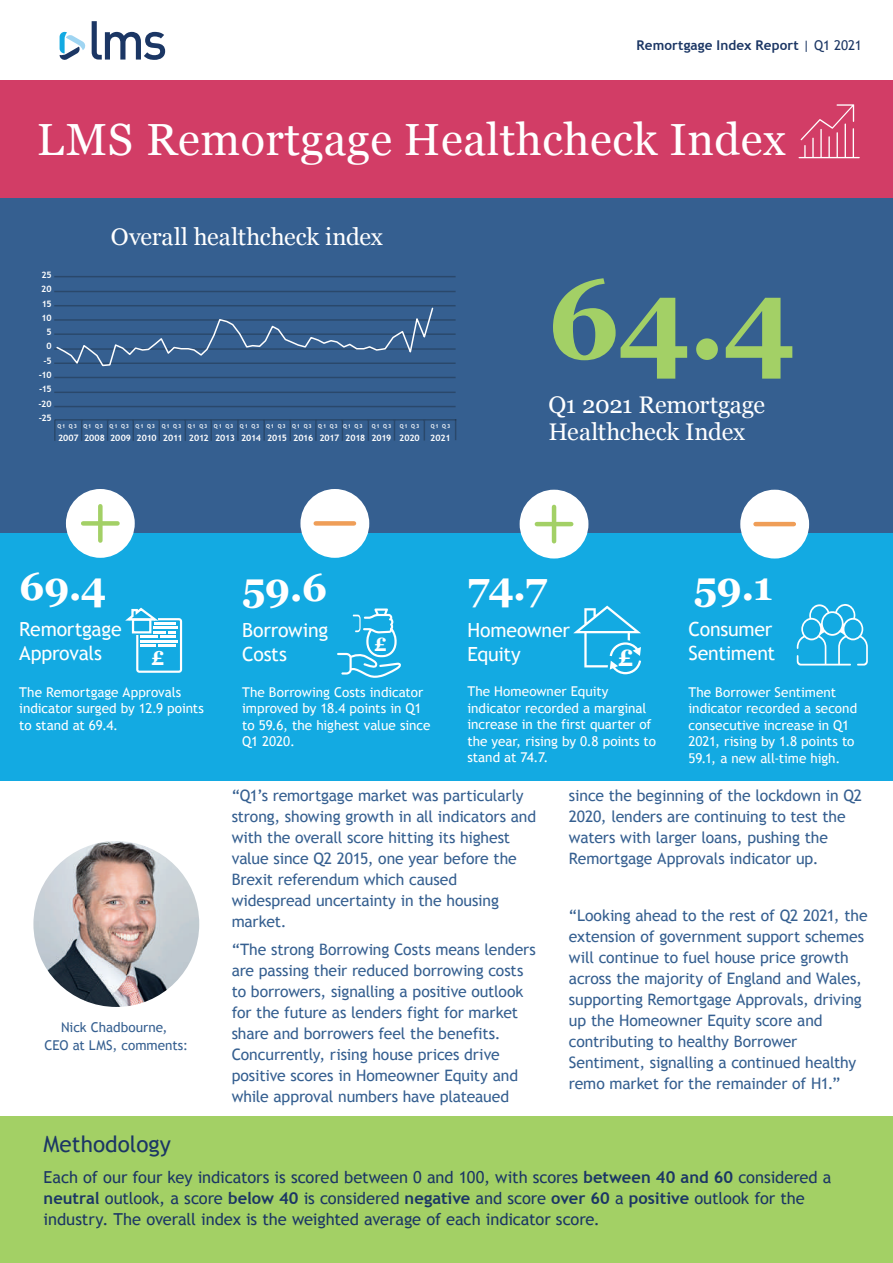
<style>
.page{position:relative;width:893px;height:1263px;background:#fff}
.page>*{position:absolute;margin:0;border:0;box-sizing:border-box;transform-origin:0 0}
.t1{font:700 112.5px "Georgia";color:#a3d066}
.t2{font:45px "Georgia";letter-spacing:.01em;color:#fff}
.t3{font:700 39.45px "Georgia";letter-spacing:-.02em;color:#fff}
.t4{font:24px/27px "Georgia";letter-spacing:-.01em;color:#fff}
.t5{font:700 23.55px "Georgia";color:#fff}
.t6{font:22.5px "Trebuchet MS";color:#1b3664}
.t7{font:700 20.1px "Georgia";color:#fff}
.t8{font:19.5px/24px "Trebuchet MS";letter-spacing:-.01em;color:#fff}
.t9{font:700 19.2px "Georgia";color:#fff}
.t10{font:16.5px/21px "Trebuchet MS";letter-spacing:-.005em;color:#1b3664}
.t11{font:15.75px/21px "Trebuchet MS";letter-spacing:-.01em;color:#355f90}
.t12{font:13.5px/16.5px "Trebuchet MS";letter-spacing:-.005em;color:#fff}
.t13{font:13.5px/18px "Trebuchet MS";color:#355f90;text-align:center}
.t14{font:700 13.5px "Trebuchet MS";letter-spacing:.01em;color:#1b3664}
.t15{font:700 8.85px/14.2px "Trebuchet MS";letter-spacing:-.015em;color:#fff;text-align:right}
.t16{font:700 5.4px "Trebuchet MS";letter-spacing:.165em;color:#fff}
.s1{font-weight:400}
.s2{font-weight:700}
</style>
<div class="page">
<div style="left:0;top:522px;width:893px;height:258px;background:#13aae2"></div>
<svg style="left:573px;top:606px;width:68px;height:68px"></svg>
<svg style="left:337px;top:608px;width:64px;height:70px"></svg>
<svg style="left:125px;top:607px;width:57px;height:66px"></svg>
<div style="left:132px;top:618px;width:19px;height:15px;border:2px solid #fff"></div>
<svg style="left:797px;top:604px;width:71px;height:61px"></svg>
<div style="left:0;top:1116px;width:893px;height:147px;background:#a3d065"></div>
<svg style="left:92px;top:21px;width:73px;height:39px"></svg>
<svg style="left:60px;top:32px;width:26px;height:28px"></svg>
<div style="left:0;top:81px;width:893px;height:118px;background:#d23d66"></div>
<div style="left:0;top:198px;width:893px;height:334px;background:#355f90"></div>
<img style="left:33px;top:841px;width:166px;height:166px;border-radius:83px">
<hr style="left:0;top:1262px;width:893px;height:1px;background:#575a5b">
<div style="left:520px;top:490px;width:68px;height:68px;background:#fff;border-radius:50%"></div>
<div style="left:740px;top:490px;width:69px;height:68px;background:#fff;border-radius:50%"></div>
<hr style="left:756px;top:522px;width:38px;height:4px;background:#ef9e58">
<div style="left:300px;top:489px;width:69px;height:69px;background:#fff;border-radius:50%"></div>
<div style="left:316px;top:521px;width:38px;height:5px;background:#ef9e58"></div>
<div style="left:66px;top:489px;width:69px;height:69px;background:#fff;border-radius:50%"></div>
<svg style="left:799px;top:104px;width:61px;height:54px"></svg>
<svg style="left:368px;top:421px;width:1px;height:20px"></svg>
<svg style="left:342px;top:421px;width:1px;height:20px"></svg>
<svg style="left:424px;top:421px;width:1px;height:20px"></svg>
<svg style="left:394px;top:421px;width:1px;height:20px"></svg>
<hr style="left:315px;top:420px;width:2px;height:21px;background:#111416">
<svg style="left:290px;top:421px;width:1px;height:20px"></svg>
<hr style="left:263px;top:420px;width:2px;height:21px;background:#111416">
<hr style="left:237px;top:420px;width:2px;height:21px;background:#111416">
<hr style="left:210px;top:420px;width:2px;height:21px;background:#111416">
<svg style="left:185px;top:421px;width:1px;height:20px"></svg>
<hr style="left:158px;top:420px;width:2px;height:21px;background:#111416">
<hr style="left:132px;top:420px;width:2px;height:21px;background:#111416">
<svg style="left:107px;top:421px;width:1px;height:20px"></svg>
<hr style="left:54px;top:420px;width:2px;height:21px;background:#111416">
<svg style="left:81px;top:421px;width:1px;height:20px"></svg>
<hr style="left:55px;top:419px;width:401px;height:2px;background:#111416">
<hr style="left:54px;top:406px;width:402px;height:1px;background:#111416">
<hr style="left:54px;top:392px;width:402px;height:1px;background:#111416">
<hr style="left:54px;top:377px;width:402px;height:1px;background:#111416">
<hr style="left:54px;top:362px;width:402px;height:2px;background:#111416">
<hr style="left:54px;top:333px;width:402px;height:2px;background:#111416">
<hr style="left:54px;top:319px;width:402px;height:2px;background:#111416">
<hr style="left:54px;top:305px;width:402px;height:1px;background:#111416">
<hr style="left:54px;top:291px;width:402px;height:1px;background:#111416">
<hr style="left:54px;top:276px;width:402px;height:1px;background:#111416">
<hr style="left:54px;top:348px;width:402px;height:2px;background:#111416">
<svg style="left:55px;top:306px;width:379px;height:61px"></svg>
<svg style="left:455px;top:419px;width:1px;height:21px"></svg>
<hr style="left:537px;top:522px;width:34px;height:4px;background:#a3d066">
<hr style="left:552px;top:507px;width:4px;height:34px;background:#a3d066">
<div style="left:83px;top:521px;width:35px;height:5px;background:#a3d066"></div>
<div style="left:98px;top:506px;width:5px;height:35px;background:#a3d066"></div>
<p class="t14" style="left:637px;top:37px;width:227px">Remortgage Index Report <span class="s1">| Q1 2021</span></p>
<h2 class="t2" style="left:37px;top:107px;width:750px">LMS Remortgage Healthcheck Index</h2>
<h3 class="t4" style="left:111px;top:223px;width:274px">Overall healthcheck index</h3>
<p class="t15" style="left:39px;top:268px;width:15px">25<br>20<br>15<br>10<br>5<br>0 -5 -10 -15 -20 -25</p>
<p class="t16" style="left:57px;top:423px;width:21px">Q1 Q3</p>
<p class="t16" style="left:83px;top:423px;width:21px">Q1 Q3</p>
<p class="t16" style="left:110px;top:423px;width:21px">Q1 Q3</p>
<p class="t16" style="left:136px;top:423px;width:21px">Q1 Q3</p>
<p class="t16" style="left:162px;top:423px;width:21px">Q1 Q3</p>
<p class="t16" style="left:188px;top:423px;width:21px">Q1 Q3</p>
<p class="t16" style="left:214px;top:423px;width:21px">Q1 Q3</p>
<p class="t16" style="left:240px;top:423px;width:21px">Q1 Q3</p>
<p class="t16" style="left:266px;top:423px;width:21px">Q1 Q3</p>
<p class="t16" style="left:292px;top:423px;width:21px">Q1 Q3</p>
<p class="t16" style="left:318px;top:423px;width:21px">Q1 Q3</p>
<p class="t16" style="left:343px;top:423px;width:21px">Q1 Q3</p>
<p class="t16" style="left:372px;top:423px;width:21px">Q1 Q3</p>
<p class="t16" style="left:400px;top:423px;width:21px">Q1 Q3</p>
<p class="t16" style="left:431px;top:423px;width:21px">Q1 Q3</p>
<p class="t15" style="left:58px;top:431px;width:22px">2007</p>
<p class="t15" style="left:84px;top:431px;width:22px">2008</p>
<p class="t15" style="left:110px;top:431px;width:22px">2009</p>
<p class="t15" style="left:137px;top:431px;width:22px">2010</p>
<p class="t15" style="left:163px;top:431px;width:21px">2011</p>
<p class="t15" style="left:293px;top:431px;width:22px">2016</p>
<p class="t15" style="left:189px;top:431px;width:21px">2012</p>
<p class="t15" style="left:215px;top:431px;width:21px">2013</p>
<p class="t15" style="left:241px;top:431px;width:22px">2014</p>
<p class="t15" style="left:267px;top:431px;width:21px">2015</p>
<p class="t15" style="left:319px;top:431px;width:21px">2017</p>
<p class="t15" style="left:345px;top:431px;width:22px">2018</p>
<p class="t15" style="left:371px;top:431px;width:21px">2019</p>
<p class="t15" style="left:399px;top:431px;width:22px">2020</p>
<p class="t15" style="left:430px;top:430px;width:22px">2021</p>
<h1 class="t1" style="left:547px;top:235px;width:250px">64.4</h1>
<h3 class="t4" style="left:548px;top:390px;width:218px">Q1 2021 Remortgage<br>Healthcheck Index</h3>
<h3 class="t3" style="left:19px;top:556px;width:89px">69.4</h3>
<h3 class="t3" style="left:242px;top:557px;width:87px">59.6</h3>
<h3 class="t3" style="left:467px;top:556px;width:81px">74.7</h3>
<h3 class="t3" style="left:694px;top:556px;width:80px">59.1</h3>
<p class="t8" style="left:19px;top:617px;width:104px">Remortgage<br>Approvals</p>
<p class="t7" style="left:151px;top:642px;width:15px">£</p>
<p class="t12" style="left:19px;top:684px;width:186px">The Remortgage Approvals indicator surged by 12.9 points to stand at 69.4.</p>
<p class="t8" style="left:242px;top:619px;width:88px">Borrowing<br>Costs</p>
<p class="t9" style="left:374px;top:630px;width:15px">£</p>
<p class="t12" style="left:242px;top:684px;width:190px">The Borrowing Costs indicator improved by 18.4 points in Q1 to 59.6, the highest value since<br>Q1 2020.</p>
<p class="t8" style="left:467px;top:618px;width:104px">Homeowner<br>Equity</p>
<h3 class="t5" style="left:617px;top:640px;width:18px">£</h3>
<p class="t12" style="left:467px;top:683px;width:190px">The Homeowner Equity indicator recorded a marginal increase in the first quarter of the year, rising by 0.8 points to stand at 74.7.</p>
<p class="t8" style="left:688px;top:617px;width:88px">Consumer<br>Sentiment</p>
<p class="t12" style="left:688px;top:684px;width:170px">The Borrower Sentiment indicator recorded a second consecutive increase in Q1<br>2021, rising by 1.8 points to<br>59.1, a new all-time high.</p>
<p class="t13" style="left:45px;top:1019px;width:145px">Nick Chadbourne,<br>CEO at LMS, comments:</p>
<p class="t11" style="left:232px;top:785px;width:306px">“Q1’s remortgage market was particularly strong, showing growth in all indicators and with the overall score hitting its highest value since Q2 2015, one year before the Brexit referendum which caused widespread uncertainty in the housing market.</p>
<p class="t11" style="left:232px;top:939px;width:306px">“The strong Borrowing Costs means lenders are passing their reduced borrowing costs to borrowers, signalling a positive outlook for the future as lenders fight for market share and borrowers feel the benefits.<br>Concurrently, rising house prices drive positive scores in Homeowner Equity and while approval numbers have plateaued</p>
<p class="t11" style="left:569px;top:785px;width:295px">since the beginning of the lockdown in Q2<br>2020, lenders are continuing to test the waters with larger loans, pushing the Remortgage Approvals indicator up.</p>
<p class="t11" style="left:569px;top:905px;width:300px">“Looking ahead to the rest of Q2 2021, the extension of government support schemes will continue to fuel house price growth across the majority of England and Wales, supporting Remortgage Approvals, driving up the Homeowner Equity score and contributing to healthy Borrower Sentiment, signalling a continued healthy remo market for the remainder of H1.”</p>
<h3 class="t6" style="left:44px;top:1130px;width:129px">Methodology</h3>
<p class="t10" style="left:44px;top:1166px;width:789px">Each of our four key indicators is scored between 0 and 100, with scores <span class="s2">between 40 and 60</span> considered a <span class="s2">neutral</span> outlook, a score <span class="s2">below 40</span> is considered <span class="s2">negative</span> and score <span class="s2">over 60</span> a <span class="s2">positive</span> outlook for the industry. The overall index is the weighted average of each indicator score.</p>
</div>
